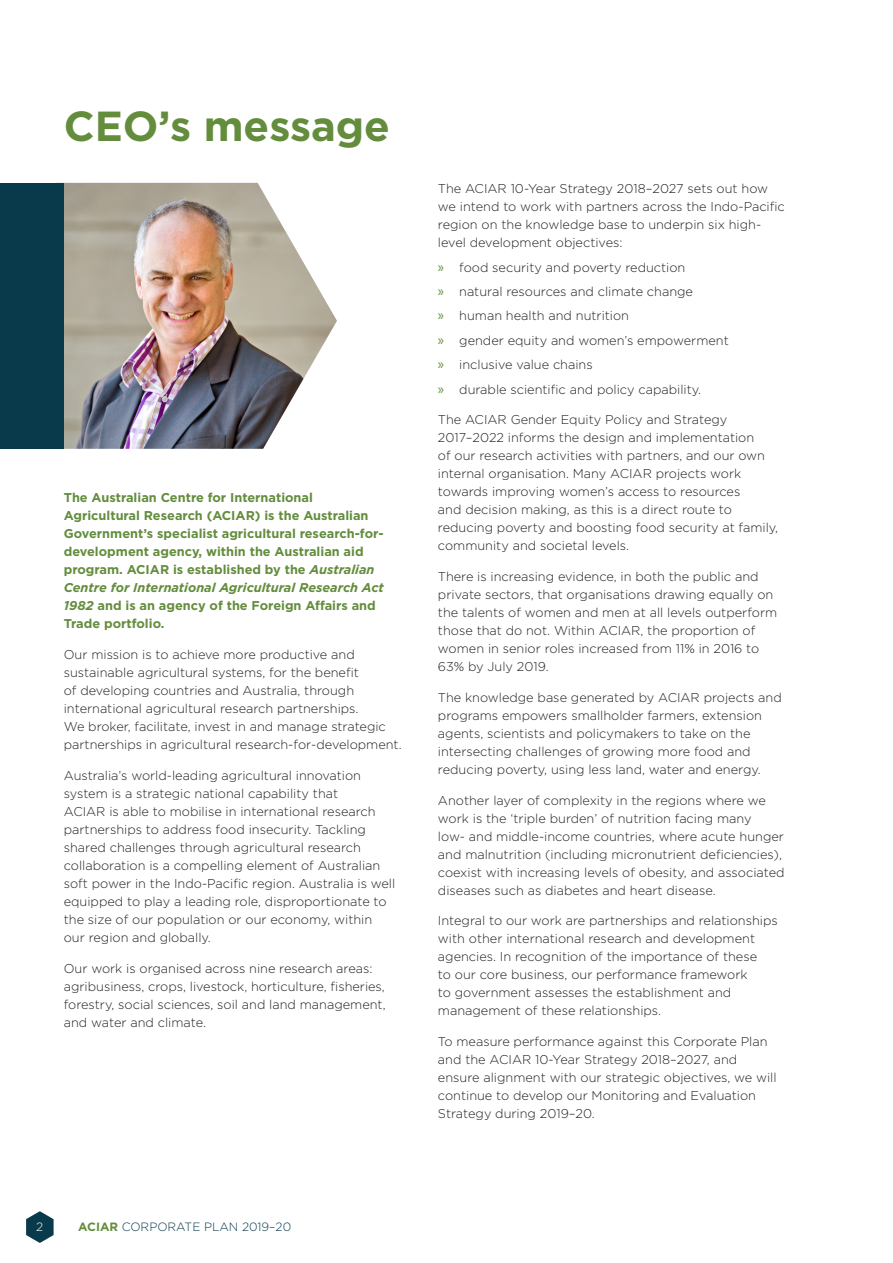
<style>
.page{position:relative;width:893px;height:1263px;background:#fff}
.page>*{position:absolute;margin:0;border:0;box-sizing:border-box;transform-origin:0 0}
.HA{font:700 42px "Gotham";color:#638d3d}
.body{font:300 12.75px/18px "Gotham";color:#231f20}
.body-2{font:700 12.75px/18px "Gotham";color:#638d3d}
.t1{font:300 12px "Gotham";color:#093a4b}
.t2{font:300 12px "Gotham";color:#fff}
.s1{font-style:italic}
.s2{font-family:"Myriad Pro";font-weight:400;font-size:15px;color:#638d3d}
.s3{font-weight:700;color:#638d3d}
</style>
<div class="page">
<svg style="left:26px;top:1211px;width:28px;height:32px"></svg>
<img style="left:64px;top:183px;width:273px;height:266px">
<div style="left:0;top:183px;width:64px;height:266px;background:#093a4b"></div>
<p class="HA" style="left:64px;top:102px;width:328px">CEO’s message</p>
<p class="body-2" style="left:64px;top:488px;width:322px">The Australian Centre for International Agricultural Research (ACIAR) is the Australian Government’s specialist agricultural research-for&shy;development agency, within the Australian aid program. ACIAR is established by the <span class="s1">Australian Centre for International Agricultural Research Act 1982</span> and is an agency of the Foreign Affairs and Trade portfolio.</p>
<p class="body" style="left:64px;top:645px;width:339px">Our mission is to achieve more productive and sustainable agricultural systems, for the benefit<br>of developing countries and Australia, through international agricultural research partnerships.<br>We broker, facilitate, invest in and manage strategic partnerships in agricultural research-for-development.</p>
<p class="body" style="left:64px;top:766px;width:333px">Australia’s world-leading agricultural innovation system is a strategic national capability that<br>ACIAR is able to mobilise in international research partnerships to address food insecurity. Tackling shared challenges through agricultural research collaboration is a compelling element of Australian soft power in the Indo-Pacific region. Australia is well equipped to play a leading role, disproportionate to the size of our population or our economy, within our region and globally.</p>
<p class="body" style="left:64px;top:959px;width:323px">Our work is organised across nine research areas: agribusiness, crops, livestock, horticulture, fisheries, forestry, social sciences, soil and land management, and water and climate.</p>
<p class="body" style="left:438px;top:180px;width:348px">The ACIAR 10-Year Strategy 2018–2027 sets out how we intend to work with partners across the Indo-Pacific region on the knowledge base to underpin six high&shy;level development objectives:</p>
<p class="body" style="left:438px;top:258px;width:249px"><span class="s2">»</span> food security and poverty reduction</p>
<p class="body" style="left:438px;top:282px;width:257px"><span class="s2">»</span> natural resources and climate change</p>
<p class="body" style="left:438px;top:307px;width:193px"><span class="s2">»</span> human health and nutrition</p>
<p class="body" style="left:438px;top:331px;width:292px"><span class="s2">»</span> gender equity and women’s empowerment</p>
<p class="body" style="left:438px;top:355px;width:156px"><span class="s2">»</span> inclusive value chains</p>
<p class="body" style="left:438px;top:380px;width:265px"><span class="s2">»</span> durable scientific and policy capability.</p>
<p class="body" style="left:438px;top:411px;width:342px">The ACIAR Gender Equity Policy and Strategy 2017–2022 informs the design and implementation<br>of our research activities with partners, and our own internal organisation. Many ACIAR projects work towards improving women’s access to resources<br>and decision making, as this is a direct route to reducing poverty and boosting food security at family, community and societal levels.</p>
<p class="body" style="left:438px;top:567px;width:341px">There is increasing evidence, in both the public and private sectors, that organisations drawing equally on the talents of women and men at all levels outperform those that do not. Within ACIAR, the proportion of women in senior roles increased from 11% in 2016 to 63% by July 2019.</p>
<p class="body" style="left:438px;top:688px;width:345px">The knowledge base generated by ACIAR projects and programs empowers smallholder farmers, extension agents, scientists and policymakers to take on the intersecting challenges of growing more food and reducing poverty, using less land, water and energy.</p>
<p class="body" style="left:438px;top:791px;width:348px">Another layer of complexity in the regions where we work is the ‘triple burden’ of nutrition facing many<br>low- and middle-income countries, where acute hunger and malnutrition (including micronutrient deficiencies), coexist with increasing levels of obesity, and associated diseases such as diabetes and heart disease.</p>
<p class="body" style="left:438px;top:912px;width:341px">Integral to our work are partnerships and relationships with other international research and development agencies. In recognition of the importance of these<br>to our core business, our performance framework<br>to government assesses the establishment and management of these relationships.</p>
<p class="body" style="left:438px;top:1032px;width:340px">To measure performance against this Corporate Plan and the ACIAR 10-Year Strategy 2018–2027, and ensure alignment with our strategic objectives, we will continue to develop our Monitoring and Evaluation Strategy during 2019–20.</p>
<p class="t2" style="left:36px;top:1220px;width:9px">2</p>
<p class="t1" style="left:78px;top:1220px;width:214px"><span class="s3">ACIAR</span> CORPORATE PLAN 2019–20</p>
</div>
